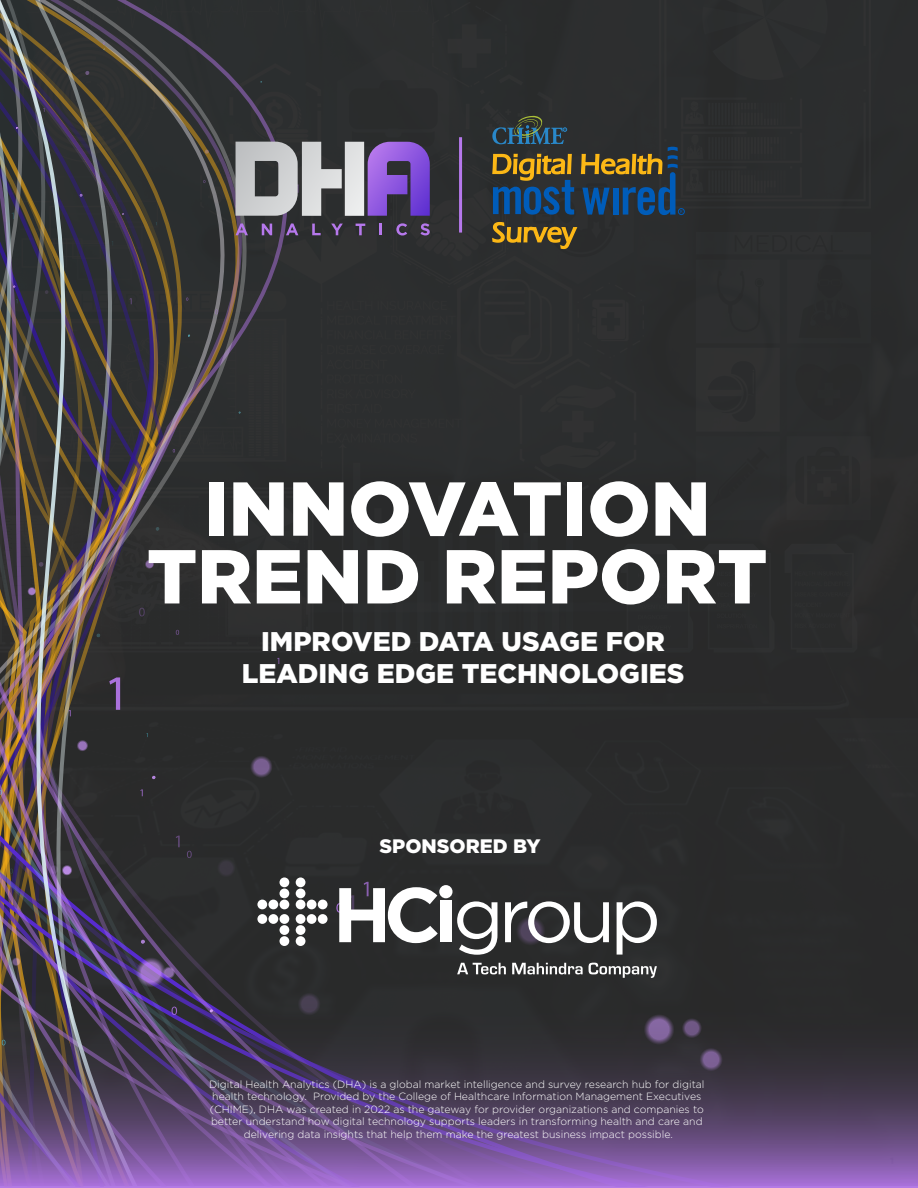
<style>
.page{position:relative;width:918px;height:1188px;background:#fff}
.page>*{position:absolute;margin:0;border:0;box-sizing:border-box;transform-origin:0 0}
.t1{font:900 76.2px/67.8px "Gotham";color:#fff;text-align:center}
.t2{font:900 27px/32.4px "Gotham";color:#fff;text-align:center}
.t3{font:900 19.5px "Gotham";color:#fff}
.t4{font:300 10.5px/12.6px "Gotham";color:#fff;text-align:center}
</style>
<div class="page">
<div style="left:0;top:0;width:918px;height:1186px;background:#2b2c2d"></div>
<svg style="left:195px;top:44px;width:76px;height:964px"></svg>
<svg style="left:138px;top:7px;width:57px;height:1001px"></svg>
<svg style="left:124px;top:0;width:14px;height:1008px"></svg>
<svg style="left:204px;top:148px;width:5px;height:6px"></svg>
<svg style="left:155px;top:526px;width:5px;height:5px"></svg>
<svg style="left:144px;top:559px;width:10px;height:10px"></svg>
<svg style="left:151px;top:775px;width:5px;height:4px"></svg>
<svg style="left:249px;top:754px;width:24px;height:24px"></svg>
<svg style="left:140px;top:939px;width:5px;height:5px"></svg>
<div style="left:216px;top:858px;width:20px;height:19px;background:linear-gradient(to right,#37353c,#36343a);border-radius:10px"></div>
<div style="left:515px;top:915px;width:31px;height:31px;background:#302f33;border-radius:15px"></div>
<svg style="left:162px;top:965px;width:13px;height:14px"></svg>
<svg style="left:297px;top:992px;width:24px;height:24px"></svg>
<svg style="left:135px;top:956px;width:31px;height:31px"></svg>
<svg style="left:130px;top:298px;width:2px;height:6px"></svg>
<svg style="left:215px;top:310px;width:3px;height:4px"></svg>
<svg style="left:139px;top:608px;width:6px;height:8px"></svg>
<svg style="left:176px;top:630px;width:3px;height:5px"></svg>
<svg style="left:273px;top:505px;width:6px;height:9px"></svg>
<svg style="left:187px;top:851px;width:5px;height:7px"></svg>
<svg style="left:176px;top:836px;width:4px;height:11px"></svg>
<svg style="left:140px;top:789px;width:3px;height:7px"></svg>
<img style="left:0;top:0;width:124px;height:1008px">
<div style="left:678px;top:208px;width:7px;height:7px;border:1px solid #005cb9;border-radius:50%"></div>
<svg style="left:492px;top:115px;width:190px;height:135px"></svg>
<hr style="left:459px;top:137px;width:3px;height:96px;background:#b678ec">
<svg style="left:234px;top:142px;width:196px;height:74px"></svg>
<svg style="left:236px;top:223px;width:12px;height:12px"></svg>
<svg style="left:262px;top:224px;width:10px;height:11px"></svg>
<svg style="left:286px;top:223px;width:12px;height:12px"></svg>
<svg style="left:312px;top:224px;width:9px;height:11px"></svg>
<svg style="left:331px;top:224px;width:12px;height:11px"></svg>
<svg style="left:356px;top:224px;width:9px;height:11px"></svg>
<svg style="left:379px;top:224px;width:3px;height:11px"></svg>
<svg style="left:396px;top:223px;width:11px;height:12px"></svg>
<svg style="left:420px;top:223px;width:10px;height:12px"></svg>
<svg style="left:0;top:1008px;width:918px;height:180px"></svg>
<div style="left:257px;top:914px;width:10px;height:10px;background:#fff;border-radius:50%"></div>
<div style="left:257px;top:900px;width:10px;height:9px;background:#fff;border-radius:50%"></div>
<div style="left:268px;top:914px;width:10px;height:10px;background:#fff;border-radius:50%"></div>
<div style="left:280px;top:936px;width:9px;height:10px;background:#fff;border-radius:50%"></div>
<div style="left:280px;top:925px;width:9px;height:10px;background:#fff;border-radius:50%"></div>
<div style="left:280px;top:914px;width:9px;height:10px;background:#fff;border-radius:50%"></div>
<div style="left:318px;top:914px;width:10px;height:10px;background:#fff;border-radius:50%"></div>
<div style="left:307px;top:914px;width:10px;height:10px;background:#fff;border-radius:50%"></div>
<div style="left:296px;top:936px;width:9px;height:10px;background:#fff;border-radius:50%"></div>
<div style="left:296px;top:925px;width:9px;height:10px;background:#fff;border-radius:50%"></div>
<div style="left:296px;top:914px;width:9px;height:10px;background:#fff;border-radius:50%"></div>
<div style="left:268px;top:900px;width:10px;height:9px;background:#fff;border-radius:50%"></div>
<div style="left:280px;top:877px;width:9px;height:10px;background:#fff;border-radius:50%"></div>
<div style="left:280px;top:889px;width:9px;height:9px;background:#fff;border-radius:50%"></div>
<div style="left:280px;top:900px;width:9px;height:9px;background:#fff;border-radius:50%"></div>
<div style="left:318px;top:900px;width:10px;height:9px;background:#fff;border-radius:50%"></div>
<div style="left:307px;top:900px;width:10px;height:9px;background:#fff;border-radius:50%"></div>
<div style="left:296px;top:877px;width:9px;height:10px;background:#fff;border-radius:50%"></div>
<div style="left:296px;top:889px;width:9px;height:9px;background:#fff;border-radius:50%"></div>
<div style="left:296px;top:900px;width:9px;height:9px;background:#fff;border-radius:50%"></div>
<svg style="left:336px;top:882px;width:102px;height:61px"></svg>
<div style="left:440px;top:901px;width:12px;height:41px;background:#fff"></div>
<div style="left:439px;top:885px;width:14px;height:13px;background:#fff;border-radius:50%"></div>
<svg style="left:457px;top:901px;width:40px;height:54px"></svg>
<svg style="left:505px;top:901px;width:104px;height:42px"></svg>
<svg style="left:617px;top:901px;width:40px;height:54px"></svg>
<svg style="left:457px;top:963px;width:49px;height:11px"></svg>
<svg style="left:512px;top:963px;width:71px;height:11px"></svg>
<svg style="left:589px;top:963px;width:68px;height:15px"></svg>
<h1 class="t1" style="left:147px;top:473px;width:622px">INNOVATION<br>TREND REPORT</h1>
<h2 class="t2" style="left:242px;top:625px;width:444px">IMPROVED DATA USAGE FOR<br>LEADING EDGE TECHNOLOGIES</h2>
<h3 class="t3" style="left:380px;top:835px;width:163px">SPONSORED BY</h3>
<p class="t4" style="left:209px;top:1077px;width:497px">Digital Health Analytics (DHA) is a global market intelligence and survey research hub for digital health technology. Provided by the College of Healthcare Information Management Executives (CHIME), DHA was created in 2022 as the gateway for provider organizations and companies to better understand how digital technology supports leaders in transforming health and care and delivering data insights that help them make the greatest business impact possible.</p>
</div>
